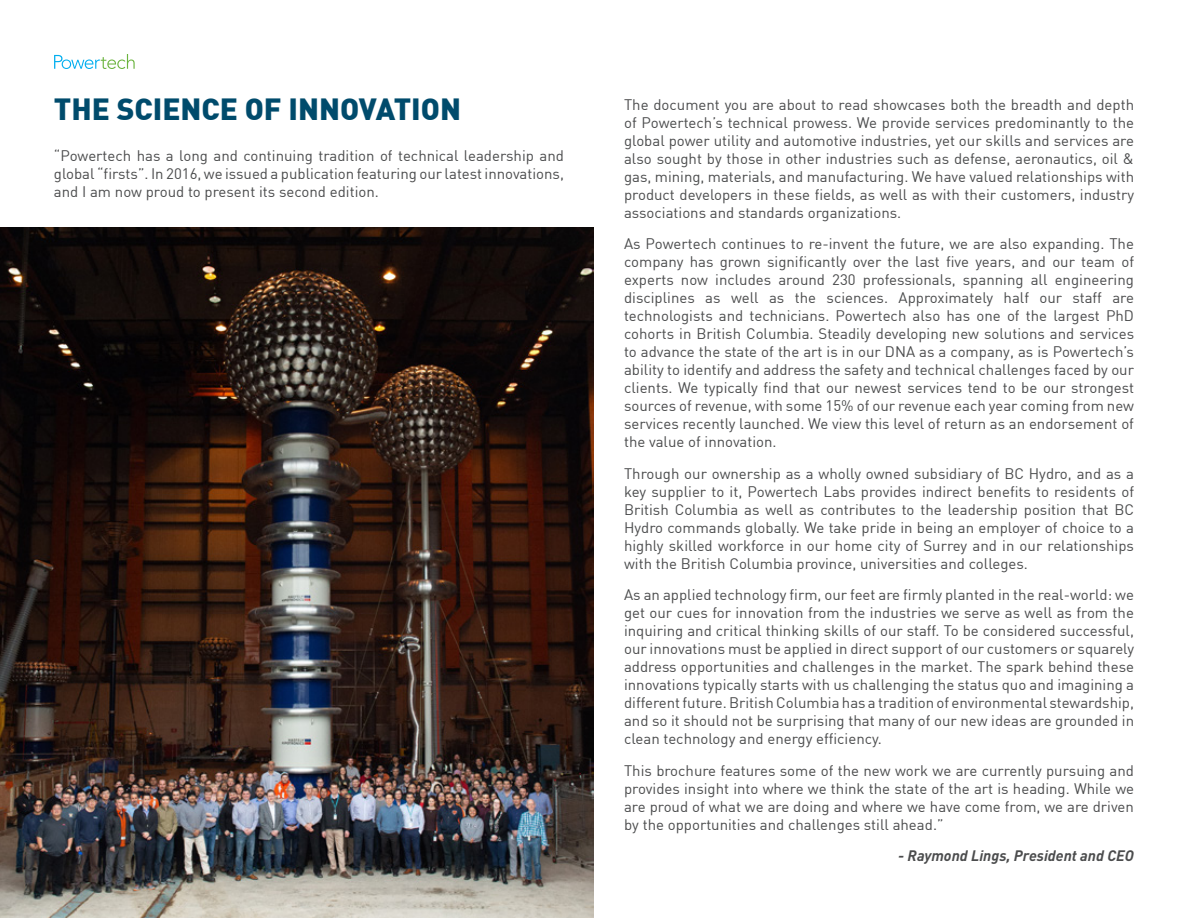
<style>
.page{position:relative;width:1188px;height:918px;background:#fff}
.page>*{position:absolute;margin:0;border:0;box-sizing:border-box;transform-origin:0 0}
.t1{font:900 30px "DIN";color:#004b6c}
.t2{font:15px/18px "DIN";color:#4b4c4d;text-align:justify}
.t3{font:italic 700 15px "DIN";color:#4b4c4d}
</style>
<div class="page">
<svg style="left:54px;top:54px;width:81px;height:15px"></svg>
<img style="left:0;top:227px;width:594px;height:691px">
<p class="t1" style="left:54px;top:89px;width:409px">THE SCIENCE OF INNOVATION</p>
<p class="t2" style="left:54px;top:146px;width:512px">“Powertech has a long and continuing tradition of technical leadership and global “firsts”. In 2016, we issued a publication featuring our latest innovations, and I am now proud to present its second edition.</p>
<p class="t2" style="left:624px;top:95px;width:512px">The document you are about to read showcases both the breadth and depth of Powertech’s technical prowess. We provide services predominantly to the global power utility and automotive industries, yet our skills and services are also sought by those in other industries such as defense, aeronautics, oil &amp; gas, mining, materials, and manufacturing. We have valued relationships with product developers in these fields, as well as with their customers, industry associations and standards organizations.</p>
<p class="t2" style="left:624px;top:234px;width:512px">As Powertech continues to re-invent the future, we are also expanding. The company has grown significantly over the last five years, and our team of experts now includes around 230 professionals, spanning all engineering disciplines as well as the sciences. Approximately half our staff are technologists and technicians. Powertech also has one of the largest PhD cohorts in British Columbia. Steadily developing new solutions and services to advance the state of the art is in our DNA as a company, as is Powertech’s ability to identify and address the safety and technical challenges faced by our clients. We typically find that our newest services tend to be our strongest sources of revenue, with some 15% of our revenue each year coming from new services recently launched. We view this level of return as an endorsement of the value of innovation.</p>
<p class="t2" style="left:624px;top:464px;width:512px">Through our ownership as a wholly owned subsidiary of BC Hydro, and as a key supplier to it, Powertech Labs provides indirect benefits to residents of British Columbia as well as contributes to the leadership position that BC Hydro commands globally. We take pride in being an employer of choice to a highly skilled workforce in our home city of Surrey and in our relationships with the British Columbia province, universities and colleges.</p>
<p class="t2" style="left:624px;top:585px;width:512px">As an applied technology firm, our feet are firmly planted in the real-world: we get our cues for innovation from the industries we serve as well as from the inquiring and critical thinking skills of our staff. To be considered successful, our innovations must be applied in direct support of our customers or squarely address opportunities and challenges in the market. The spark behind these innovations typically starts with us challenging the status quo and imagining a different future. British Columbia has a tradition of environmental stewardship, and so it should not be surprising that many of our new ideas are grounded in clean technology and energy efficiency.</p>
<p class="t2" style="left:624px;top:761px;width:512px">This brochure features some of the new work we are currently pursuing and provides insight into where we think the state of the art is heading. While we are proud of what we are doing and where we have come from, we are driven by the opportunities and challenges still ahead.”</p>
<p class="t3" style="left:898px;top:846px;width:237px">- Raymond Lings, President and CEO</p>
</div>
